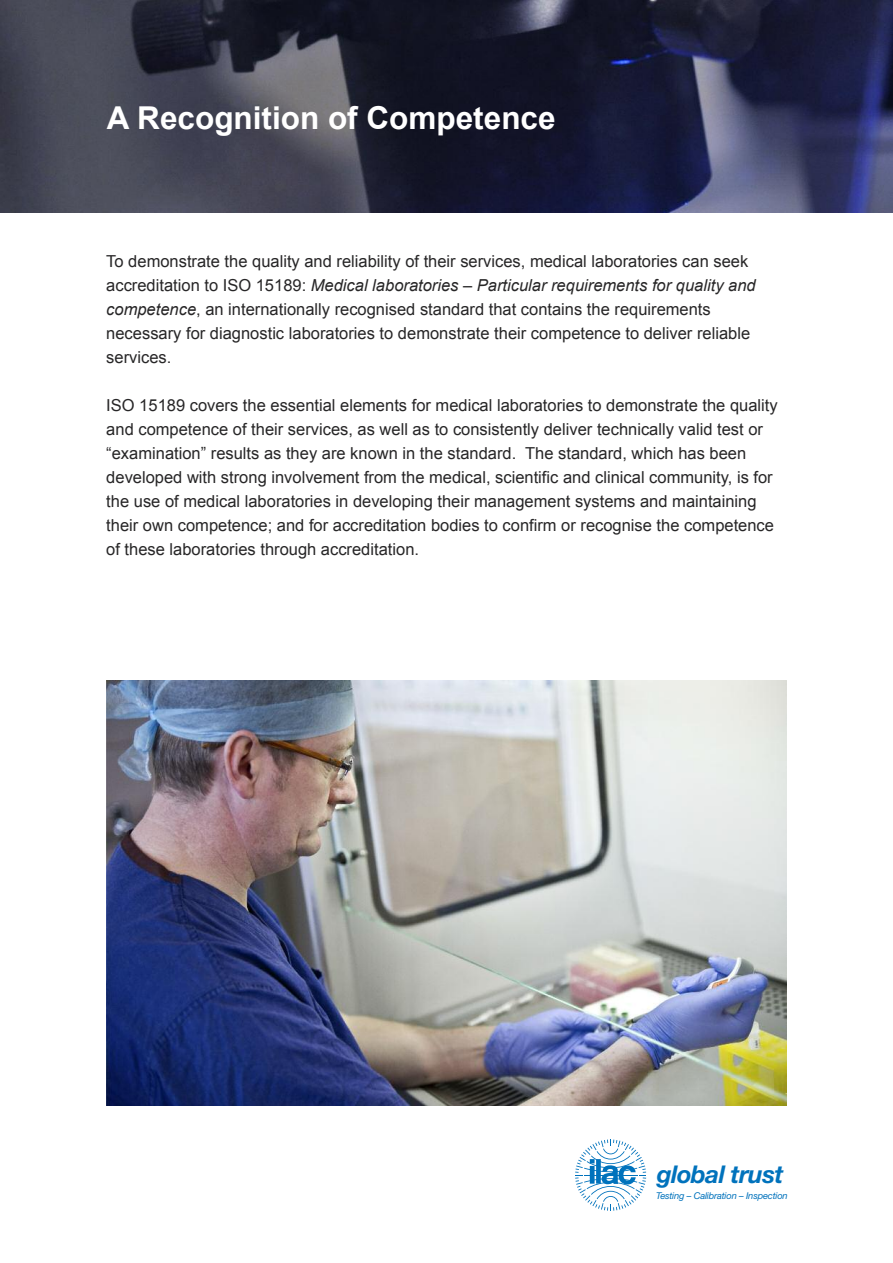
<style>
.page{position:relative;width:893px;height:1263px;background:#fff}
.page>*{position:absolute;margin:0;border:0;box-sizing:border-box;transform-origin:0 0}
.t1{font:700 31.5px "Arial";color:#fff}
.t2{font:italic 700 24.45px "Helvetica Neue";letter-spacing:-.025em;color:#0072bc}
.t3{font:16.5px/24px "Arial";color:#272627}
.t4{font:italic 9.3px "Helvetica Neue";letter-spacing:-.02em;color:#0072bc}
.s1{font-style:italic}
</style>
<div class="page">
<svg style="left:575px;top:1139px;width:71px;height:72px"></svg>
<img style="left:0;top:0;width:893px;height:213px">
<img style="left:106px;top:680px;width:681px;height:426px">
<h1 class="t1" style="left:107px;top:101px;width:450px">A Recognition of Competence</h1>
<p class="t3" style="left:106px;top:249px;width:651px">To demonstrate the quality and reliability of their services, medical laboratories can seek accreditation to ISO 15189: <span class="s1">Medical laboratories – Particular requirements for quality and competence</span>, an internationally recognised standard that contains the requirements necessary for diagnostic laboratories to demonstrate their competence to deliver reliable services.</p>
<p class="t3" style="left:106px;top:393px;width:673px">ISO 15189 covers the essential elements for medical laboratories to demonstrate the quality and competence of their services, as well as to consistently deliver technically valid test or “examination” results as they are known in the standard. The standard, which has been developed with strong involvement from the medical, scientific and clinical community, is for the use of medical laboratories in developing their management systems and maintaining their own competence; and for accreditation bodies to confirm or recognise the competence of these laboratories through accreditation.</p>
<h2 class="t2" style="left:657px;top:1166px;width:128px">global trust</h2>
<p class="t4" style="left:656px;top:1193px;width:133px">Testing – Calibration – Inspection</p>
</div>
